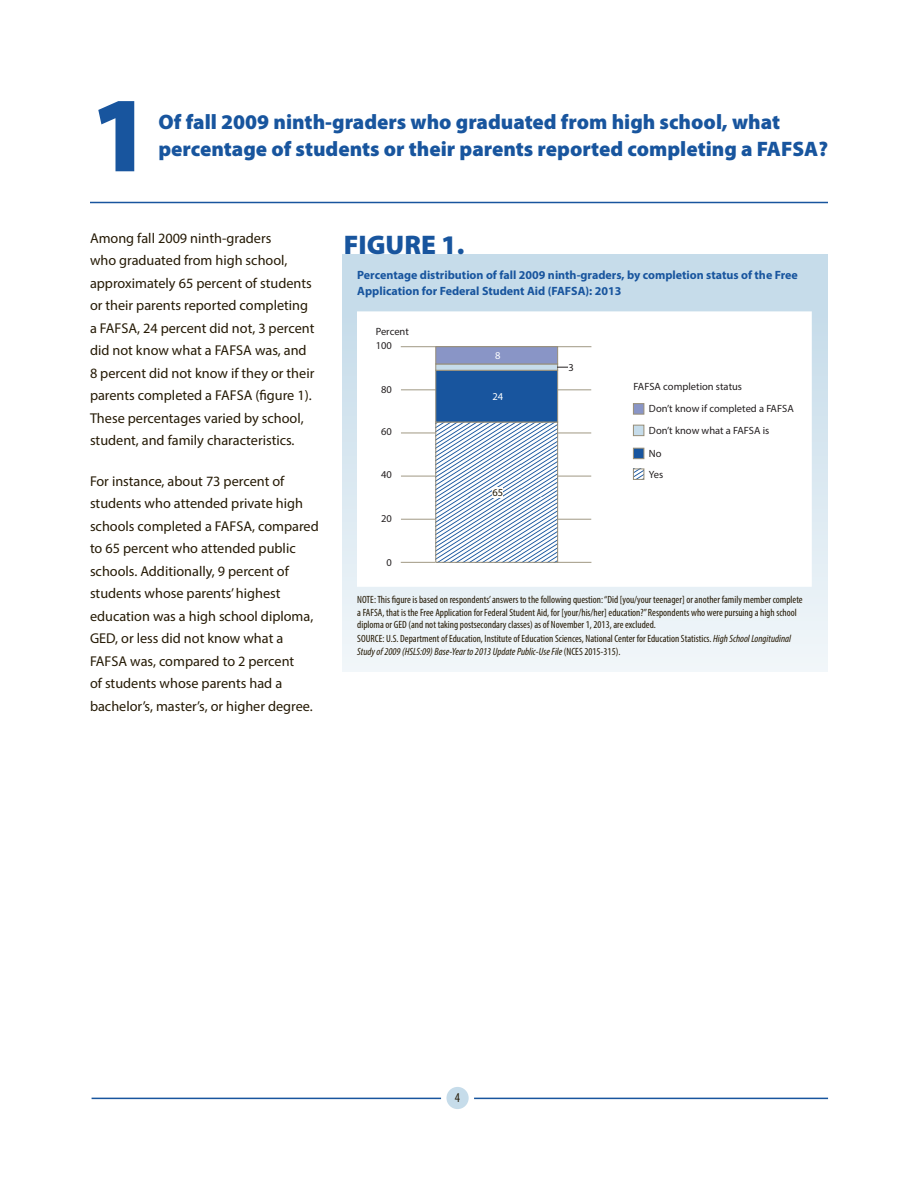
<style>
.page{position:relative;width:918px;height:1188px;background:#fff}
.page>*{position:absolute;margin:0;border:0;box-sizing:border-box;transform-origin:0 0}
.t1{font:900 108px "Myriad Pro";color:#18559e}
.t2{font:900 27px "Myriad Pro";color:#18559e}
.t3{font:900 21px/27px "Myriad Pro";color:#18559e}
.t4{font:14.25px/22.5px "Myriad Pro";color:#251a05}
.t5{font:condensed 13.5px "Myriad Pro";color:#251a05}
.t6{font:700 12px/16.5px "Myriad Pro";color:#18559e}
.t7{font:condensed 10.5px/12.6px "Myriad Pro";color:#251a05}
.t8{font:10.5px/23.1px "Myriad Pro";color:#231f20}
.t9{font:10.5px "Myriad Pro";color:#fff}
.t10{font:10.5px "Myriad Pro";color:#251a05}
.s1{font-style:italic}
</style>
<div class="page">
<div style="left:446px;top:1087px;width:23px;height:22px;background:#c6dcea;border-radius:50%"></div>
<hr style="left:474px;top:1098px;width:354px;height:1px;background:#18559e">
<hr style="left:92px;top:1098px;width:349px;height:1px;background:#18559e">
<hr style="left:90px;top:202px;width:738px;height:1px;background:#18559e">
<div style="left:342px;top:254px;width:486px;height:417px;background:linear-gradient(to bottom,#c1d9e8,#f1f6f9)"></div>
<div style="left:358px;top:312px;width:453px;height:274px;background:#fff"></div>
<div style="left:633px;top:403px;width:11px;height:11px;background:#8995c6;border:1px solid #968d78"></div>
<div style="left:633px;top:425px;width:11px;height:11px;background:#c6dcea;border:1px solid #968d78"></div>
<div style="left:633px;top:448px;width:11px;height:11px;background:#18559e;border:1px solid #968d78"></div>
<svg style="left:633px;top:469px;width:11px;height:11px"></svg>
<hr style="left:401px;top:346px;width:190px;height:1px;background:#a09883">
<hr style="left:401px;top:562px;width:190px;height:1px;background:#a09883">
<hr style="left:401px;top:389px;width:190px;height:1px;background:#a09883">
<hr style="left:401px;top:433px;width:190px;height:1px;background:#a09883">
<hr style="left:401px;top:476px;width:190px;height:1px;background:#a09883">
<hr style="left:401px;top:519px;width:190px;height:1px;background:#a09883">
<svg style="left:436px;top:422px;width:122px;height:141px"></svg>
<div style="left:436px;top:370px;width:122px;height:52px;background:#18559e;border:1px solid #968d78"></div>
<svg style="left:436px;top:364px;width:122px;height:6px"></svg>
<div style="left:492px;top:487px;width:11px;height:11px;background:#fff"></div>
<div style="left:436px;top:347px;width:122px;height:17px;background:#8995c6;border:1px solid #968d78"></div>
<div style="left:357px;top:311px;width:455px;height:276px;border:2px solid #fff"></div>
<h2 class="t1" style="left:90px;top:63px;width:63px">1</h2>
<h2 class="t3" style="left:158px;top:108px;width:671px">Of fall 2009 ninth-graders who graduated from high school, what percentage of students or their parents reported completing a FAFSA?</h2>
<p class="t4" style="left:90px;top:226px;width:226px">Among fall 2009 ninth-graders<br>who graduated from high school, approximately 65 percent of students or their parents reported completing a FAFSA, 24 percent did not, 3 percent did not know what a FAFSA was, and 8 percent did not know if they or their parents completed a FAFSA (figure 1).<br>These percentages varied by school, student, and family characteristics.</p>
<p class="t4" style="left:90px;top:469px;width:230px">For instance, about 73 percent of students who attended private high schools completed a FAFSA, compared to 65 percent who attended public schools. Additionally, 9 percent of students whose parents’ highest education was a high school diploma, GED, or less did not know what a FAFSA was, compared to 2 percent<br>of students whose parents had a bachelor’s, master’s, or higher degree.</p>
<p class="t2" style="left:344px;top:227px;width:122px">FIGURE 1.</p>
<p class="t6" style="left:357px;top:266px;width:442px">Percentage distribution of fall 2009 ninth-graders, by completion status of the Free<br>Application for Federal Student Aid (FAFSA): 2013</p>
<p class="t8" style="left:376px;top:320px;width:35px">Percent</p>
<p class="t8" style="left:376px;top:334px;width:18px">100</p>
<p class="t8" style="left:381px;top:377px;width:12px">80</p>
<p class="t8" style="left:381px;top:420px;width:12px">60</p>
<p class="t8" style="left:381px;top:463px;width:12px">40</p>
<p class="t8" style="left:381px;top:507px;width:12px">20</p>
<p class="t8" style="left:387px;top:551px;width:7px">0</p>
<p class="t9" style="left:495px;top:349px;width:7px">8</p>
<p class="t9" style="left:492px;top:390px;width:12px">24</p>
<p class="t10" style="left:492px;top:486px;width:12px">65</p>
<p class="t8" style="left:569px;top:356px;width:7px">3</p>
<p class="t8" style="left:634px;top:375px;width:110px">FAFSA completion status</p>
<p class="t8" style="left:649px;top:419px;width:122px">Don’t know what a FAFSA is<br>No</p>
<p class="t8" style="left:649px;top:462px;width:16px">Yes</p>
<p class="t8" style="left:649px;top:397px;width:146px">Don’t know if completed a FAFSA</p>
<p class="t7" style="left:357px;top:593px;width:447px">NOTE: This figure is based on respondents’ answers to the following question: “Did [you/your teenager] or another family member complete a FAFSA, that is the Free Application for Federal Student Aid, for [your/his/her] education?” Respondents who were pursuing a high school diploma or GED (and not taking postsecondary classes) as of November 1, 2013, are excluded.</p>
<p class="t7" style="left:357px;top:632px;width:435px">SOURCE: U.S. Department of Education, Institute of Education Sciences, National Center for Education Statistics. <span class="s1">High School Longitudinal<br>Study of 2009 (HSLS:09) Base-Year to 2013 Update Public-Use File</span> (NCES 2015-315).</p>
<p class="t5" style="left:455px;top:1090px;width:7px">4</p>
</div>
